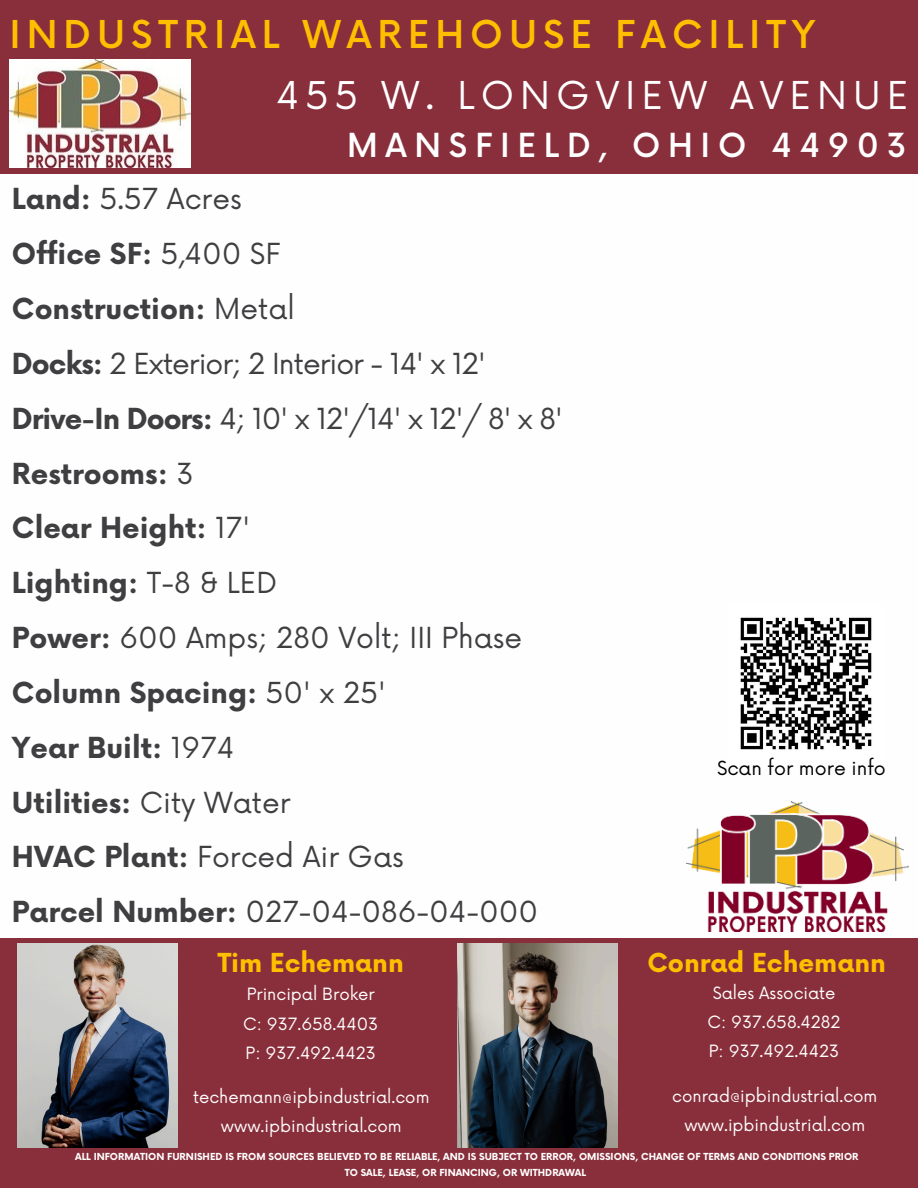
<style>
.page{position:relative;width:918px;height:1188px;background:#fff}
.page>*{position:absolute;margin:0;border:0;box-sizing:border-box;transform-origin:0 0}
.t1{font:500 37.35px "Now";letter-spacing:.16em;color:#ffbf00}
.t2{font:37.35px "Now";letter-spacing:.16em;color:#fff}
.t3{font:500 32.25px "Now";letter-spacing:.24em;color:#fff}
.t4{font:28.2px/54.9px "Now";color:#3f3e41}
.t5{font:700 25.5px "Now";color:#ffbf00}
.t6{font:18.9px "Now";color:#000}
.t7{font:16.5px/29.2px "Now";color:#fff;text-align:center}
.t8{font:700 9.45px/15.8px "Now";color:#fff;text-align:center}
.s1{font-weight:700}
</style>
<div class="page">
<img style="left:687px;top:801px;width:222px;height:131px">
<img style="left:740px;top:617px;width:132px;height:133px">
<div style="left:0;top:938px;width:918px;height:250px;background:#892f3b"></div>
<img style="left:18px;top:944px;width:160px;height:203px">
<img style="left:458px;top:944px;width:159px;height:203px">
<div style="left:0;top:0;width:918px;height:174px;background:#892f3b"></div>
<img style="left:10px;top:59px;width:181px;height:108px">
<h6 class="t1" style="left:10px;top:14px;width:807px">INDUSTRIAL WAREHOUSE FACILITY</h6>
<p class="t2" style="left:276px;top:75px;width:634px">455 W. LONGVIEW AVENUE</p>
<p class="t3" style="left:347px;top:128px;width:561px">MANSFIELD, OHIO 44903</p>
<p class="t4" style="left:12px;top:173px;width:552px"><span class="s1">Land:</span> 5.57 Acres<br><span class="s1">Office SF:</span> 5,400 SF<br><span class="s1">Construction:</span> Metal<br><span class="s1">Docks:</span> 2 Exterior; 2 Interior - 14' x 12'<br><span class="s1">Drive-In Doors:</span> 4; 10' x 12'/14' x 12'/ 8' x 8'<br><span class="s1">Restrooms:</span> 3<br><span class="s1">Clear Height:</span> 17'<br><span class="s1">Lighting:</span> T-8 &amp; LED<br><span class="s1">Power:</span> 600 Amps; 280 Volt; III Phase<br><span class="s1">Column Spacing:</span> 50' x 25'<br><span class="s1">Year Built:</span> 1974<br><span class="s1">Utilities:</span> City Water<br><span class="s1">HVAC Plant:</span> Forced Air Gas<br><span class="s1">Parcel Number:</span> 027-04-086-04-000</p>
<p class="t5" style="left:218px;top:949px;width:188px">Tim Echemann</p>
<p class="t7" style="left:243px;top:981px;width:137px;text-align:left">Principal Broker<br>C: 937.658.4403<br>P: 937.492.4423</p>
<h5 class="t6" style="left:717px;top:757px;width:170px">Scan for more info</h5>
<h6 class="t5" style="left:647px;top:949px;width:240px">Conrad Echemann</h6>
<p class="t7" style="left:707px;top:979px;width:135px">Sales Associate<br>C: 937.658.4282<br>P: 937.492.4423</p>
<h3 class="t7" style="left:672px;top:1082px;width:207px">conrad@ipbindustrial.com www.ipbindustrial.com</h3>
<h6 class="t8" style="left:75px;top:1150px;width:785px">ALL INFORMATION FURNISHED IS FROM SOURCES BELIEVED TO BE RELIABLE, AND IS SUBJECT TO ERROR, OMISSIONS, CHANGE OF TERMS AND CONDITIONS PRIOR<br>TO SALE, LEASE, OR FINANCING, OR WITHDRAWAL</h6>
<h6 class="t7" style="left:193px;top:1083px;width:238px">techemann@ipbindustrial.com www.ipbindustrial.com</h6>
</div>
